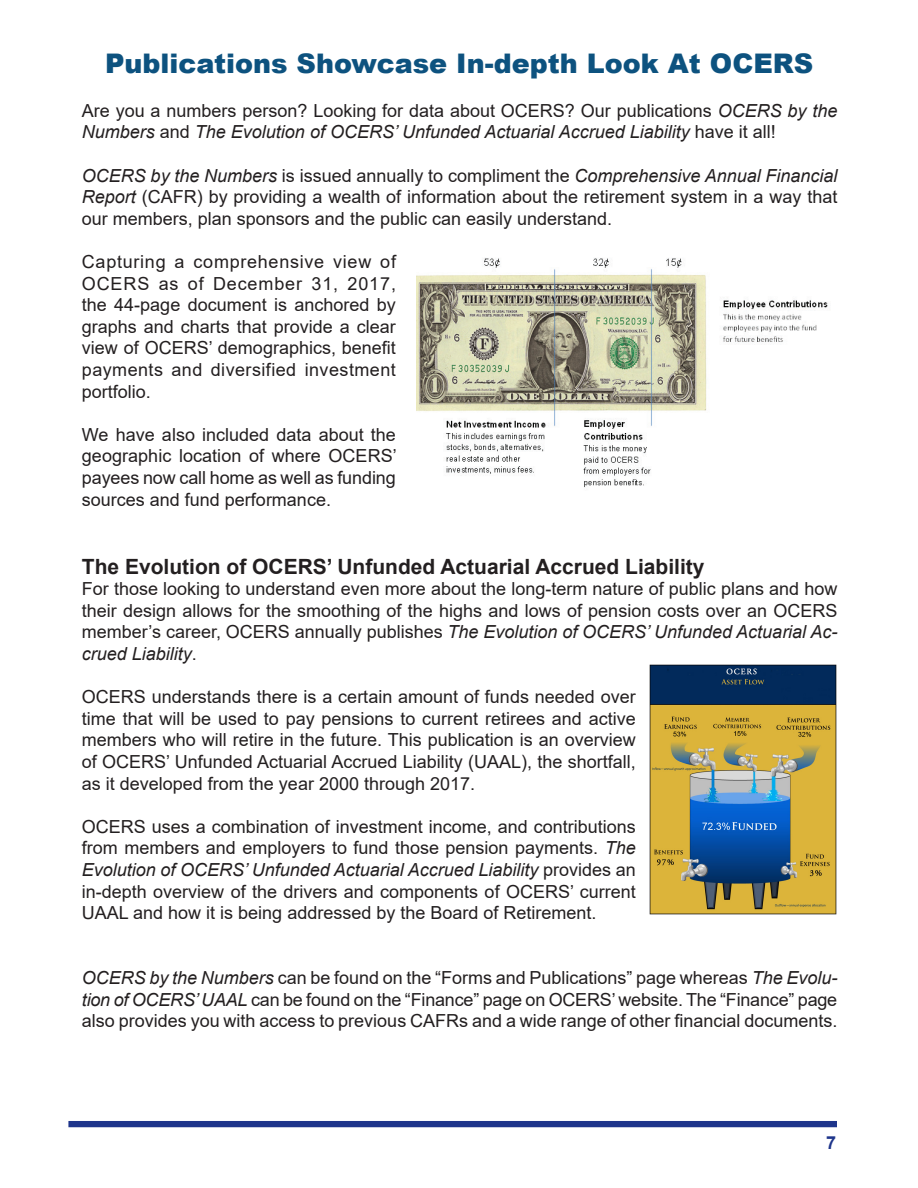
<style>
.page{position:relative;width:918px;height:1188px;background:#fff}
.page>*{position:absolute;margin:0;border:0;box-sizing:border-box;transform-origin:0 0}
.Heading1_18pt{font:900 27px "Arial";color:#0d527f}
.t1{font:700 21px "Arial";color:#231f20}
.t2{font:18px/21.6px "Arial";color:#231f20;text-align:justify}
.t3{font:700 18px "Arial";color:#1e358b}
.s1{font-style:italic}
</style>
<div class="page">
<div style="left:68px;top:1121px;width:769px;height:6px;background:#1e358b"></div>
<img style="left:416px;top:258px;width:412px;height:230px">
<img style="left:649px;top:664px;width:188px;height:251px">
<h1 class="Heading1_18pt" style="left:105px;top:44px;width:710px">Publications Showcase In-depth Look At OCERS</h1>
<p class="t2" style="left:82px;top:100px;width:757px">Are you a numbers person? Looking for data about OCERS? Our publications <span class="s1">OCERS by the<br>Numbers</span> and <span class="s1">The Evolution of OCERS’ Unfunded Actuarial Accrued Liability</span> have it all!</p>
<p class="t2" style="left:82px;top:164px;width:757px"><span class="s1">OCERS by the Numbers</span> is issued annually to compliment the <span class="s1">Comprehensive Annual Financial Report</span> (CAFR) by providing a wealth of information about the retirement system in a way that our members, plan sponsors and the public can easily understand.</p>
<p class="t2" style="left:82px;top:251px;width:316px">Capturing a comprehensive view of OCERS as of December 31, 2017, the 44-page document is anchored by graphs and charts that provide a clear view of OCERS’ demographics, benefit payments and diversified investment portfolio.</p>
<p class="t2" style="left:82px;top:424px;width:316px">We have also included data about the geographic location of where OCERS’ payees now call home as well as funding sources and fund performance.</p>
<p class="t1" style="left:82px;top:551px;width:624px">The Evolution of OCERS’ Unfunded Actuarial Accrued Liability</p>
<p class="t2" style="left:82px;top:578px;width:757px">For those looking to understand even more about the long-term nature of public plans and how their design allows for the smoothing of the highs and lows of pension costs over an OCERS member’s career, OCERS annually publishes <span class="s1">The Evolution of OCERS’ Unfunded Actuarial Ac&shy;crued Liability</span>.</p>
<p class="t2" style="left:82px;top:686px;width:555px">OCERS understands there is a certain amount of funds needed over time that will be used to pay pensions to current retirees and active members who will retire in the future. This publication is an overview of OCERS’ Unfunded Actuarial Accrued Liability (UAAL), the shortfall, as it developed from the year 2000 through 2017.</p>
<p class="t2" style="left:82px;top:816px;width:555px">OCERS uses a combination of investment income, and contributions from members and employers to fund those pension payments. <span class="s1">The Evolution of OCERS’ Unfunded Actuarial Accrued Liability</span> provides an in-depth overview of the drivers and components of OCERS’ current UAAL and how it is being addressed by the Board of Retirement.</p>
<p class="t2" style="left:82px;top:967px;width:757px"><span class="s1">OCERS by the Numbers</span> can be found on the “Forms and Publications” page whereas <span class="s1">The Evolu&shy;tion of OCERS’ UAAL</span> can be found on the “Finance” page on OCERS’ website. The “Finance” page also provides you with access to previous CAFRs and a wide range of other financial documents.</p>
<p class="t3" style="left:826px;top:1130px;width:12px">7</p>
</div>
